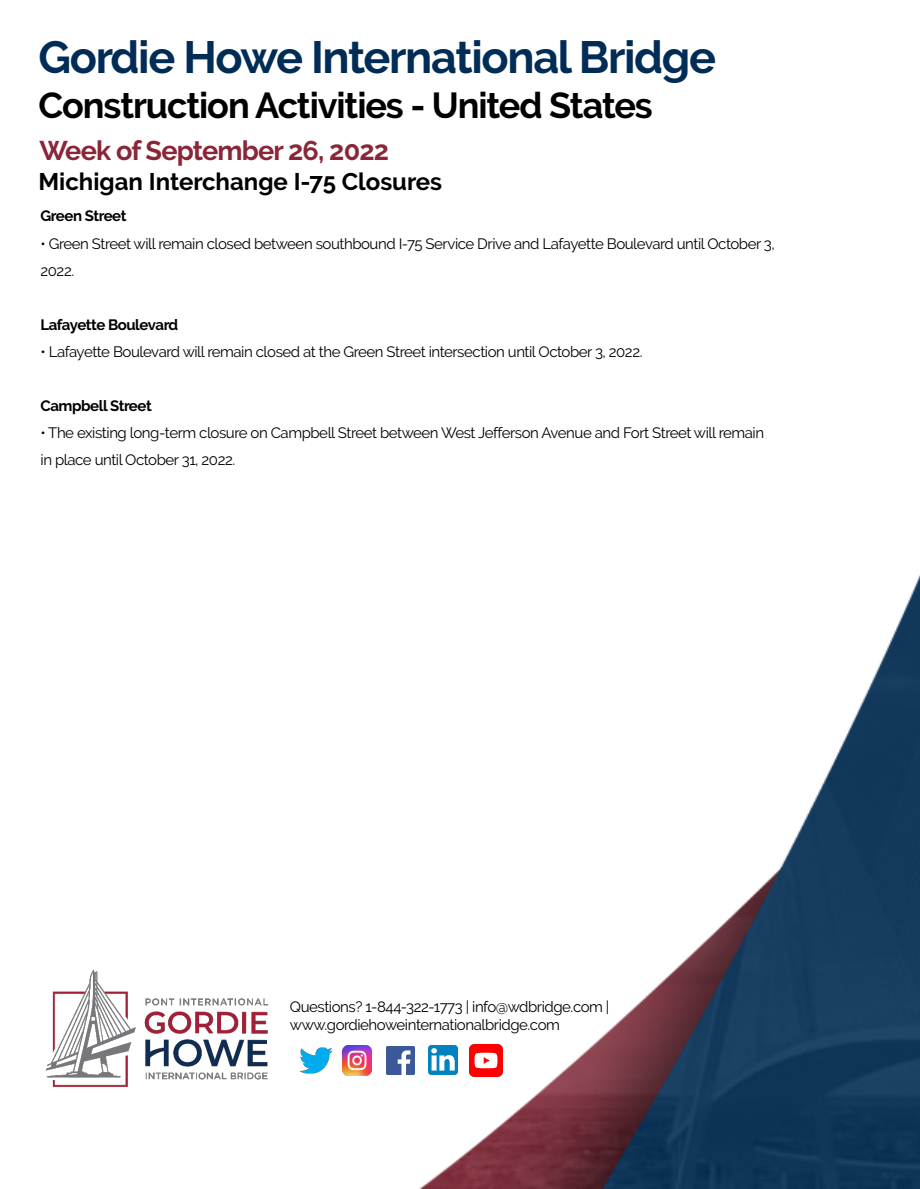
<style>
.page{position:relative;width:920px;height:1189px;background:#fff}
.page>*{position:absolute;margin:0;border:0;box-sizing:border-box;transform-origin:0 0}
.t1{font:700 45px "Raleway";letter-spacing:-.03em;color:#002c55}
.t2{font:700 36px "Raleway";letter-spacing:-.03em;color:#000}
.t3{font:700 27px "Raleway";letter-spacing:-.03em;color:#8b2638}
.t4{font:700 24px "Raleway";color:#000}
.t5{font:15px/27px "Raleway";letter-spacing:-.03em;color:#000}
.t6{font:700 15px "Raleway";letter-spacing:-.03em;color:#000}
</style>
<div class="page">
<img style="left:345px;top:576px;width:574px;height:612px">
<img style="left:45px;top:969px;width:224px;height:118px">
<img style="left:299px;top:1047px;width:34px;height:27px">
<img style="left:386px;top:1046px;width:28px;height:28px">
<img style="left:428px;top:1045px;width:29px;height:29px">
<img style="left:470px;top:1044px;width:32px;height:32px">
<img style="left:342px;top:1045px;width:30px;height:30px">
<h1 class="t1" style="left:38px;top:32px;width:679px">Gordie Howe International Bridge</h1>
<h2 class="t2" style="left:38px;top:85px;width:615px">Construction Activities - United States</h2>
<h3 class="t3" style="left:39px;top:135px;width:351px">Week of September 26, 2022</h3>
<h3 class="t4" style="left:38px;top:168px;width:405px">Michigan Interchange I-75 Closures</h3>
<p class="t6" style="left:41px;top:208px;width:87px">Green Street</p>
<p class="t5" style="left:41px;top:230px;width:735px">• Green Street will remain closed between southbound I-75 Service Drive and Lafayette Boulevard until October 3,<br>2022.</p>
<p class="t6" style="left:41px;top:316px;width:139px">Lafayette Boulevard</p>
<p class="t5" style="left:41px;top:338px;width:603px">• Lafayette Boulevard will remain closed at the Green Street intersection until October 3, 2022.</p>
<p class="t6" style="left:41px;top:397px;width:113px">Campbell Street</p>
<p class="t5" style="left:41px;top:419px;width:725px">• The existing long-term closure on Campbell Street between West Jefferson Avenue and Fort Street will remain in place until October 31, 2022.</p>
<p class="t5" style="left:290px;top:997px;width:321px;line-height:18px">Questions? 1-844-322-1773 | info@wdbridge.com | www.gordiehoweinternationalbridge.com</p>
</div>
